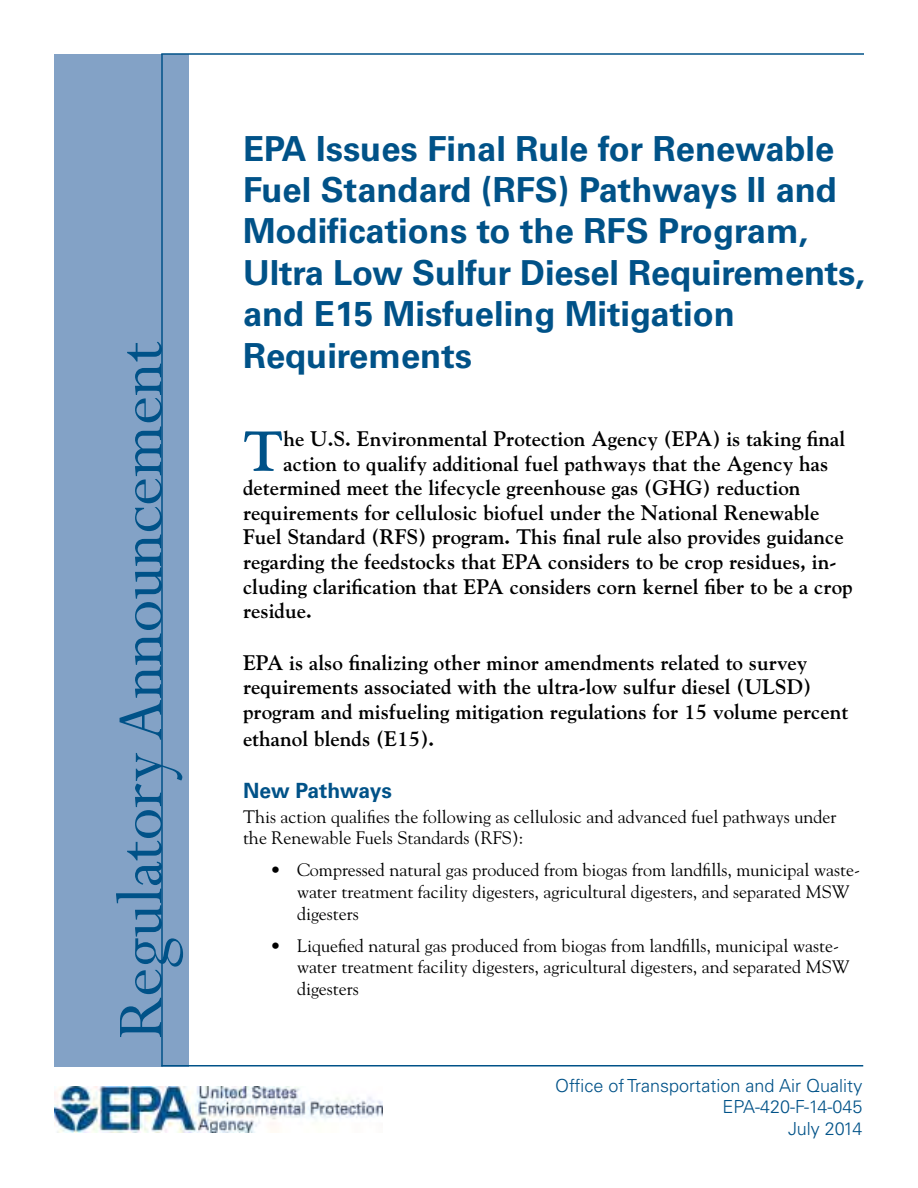
<style>
.page{position:relative;width:918px;height:1188px;background:#fff}
.page>*{position:absolute;margin:0;border:0;box-sizing:border-box;transform-origin:0 0}
.t1{font:72px "Perpetua";color:#005288}
.t2{font:700 55.95px "Goudy Std";color:#005288}
.t3{font:700 34.5px/41.4px "Univers LT Std";color:#005288}
.t4{font:700 21px/24.6px "Goudy Std";color:#000}
.t5{font:700 21px "Univers LT Std";color:#005288}
.t6{font:18px/21.6px "Goudy Std";color:#000}
.t7{font:300 18px/21.6px "Univers LT Std";color:#005288;text-align:right}
</style>
<div class="page">
<div style="left:54px;top:54px;width:134px;height:1012px;background:#83a2c6"></div>
<hr style="left:161px;top:54px;width:2px;height:1012px;background:#005288">
<hr style="left:161px;top:1065px;width:702px;height:1px;background:#005288">
<hr style="left:161px;top:53px;width:703px;height:2px;background:#005288">
<img style="left:54px;top:1087px;width:328px;height:45px">
<p class="t1" style="left:95px;top:1040px;width:699px;rotate:-90deg">Regulatory Announcement</p>
<h1 class="t3" style="left:243px;top:128px;width:623px">EPA Issues Final Rule for Renewable<br>Fuel Standard (RFS) Pathways II and<br>Modifications to the RFS Program,<br>Ultra Low Sulfur Diesel Requirements, and E15 Misfueling Mitigation<br>Requirements</h1>
<p class="t2" style="left:243px;top:418px;width:42px">T</p>
<p class="t4" style="left:283px;top:427px;width:564px">he U.S. Environmental Protection Agency (EPA) is taking final</p>
<p class="t4" style="left:283px;top:451px;width:546px">action to qualify additional fuel pathways that the Agency has</p>
<p class="t4" style="left:243px;top:476px;width:559px">determined meet the lifecycle greenhouse gas (GHG) reduction</p>
<p class="t4" style="left:243px;top:500px;width:578px">requirements for cellulosic biofuel under the National Renewable</p>
<p class="t4" style="left:243px;top:525px;width:602px">Fuel Standard (RFS) program. This final rule also provides guidance</p>
<p class="t4" style="left:243px;top:549px;width:595px">regarding the feedstocks that EPA considers to be crop residues, in-</p>
<p class="t4" style="left:243px;top:574px;width:611px">cluding clarification that EPA considers corn kernel fiber to be a crop</p>
<p class="t4" style="left:243px;top:599px;width:70px">residue.</p>
<p class="t4" style="left:243px;top:650px;width:607px">EPA is also finalizing other minor amendments related to survey requirements associated with the ultra-low sulfur diesel (ULSD) program and misfueling mitigation regulations for 15 volume percent</p>
<p class="t4" style="left:243px;top:726px;width:193px">ethanol blends (E15).</p>
<h3 class="t5" style="left:243px;top:778px;width:150px">New Pathways</h3>
<p class="t6" style="left:243px;top:805px;width:595px">This action qualifies the following as cellulosic and advanced fuel pathways under the Renewable Fuels Standards (RFS):</p>
<p class="t6" style="left:297px;top:859px;width:565px;text-indent:-27px">• Compressed natural gas produced from biogas from landfills, municipal waste&shy;water treatment facility digesters, agricultural digesters, and separated MSW digesters</p>
<p class="t6" style="left:297px;top:934px;width:554px;text-indent:-27px">• Liquefied natural gas produced from biogas from landfills, municipal waste&shy;water treatment facility digesters, agricultural digesters, and separated MSW digesters</p>
<p class="t7" style="left:555px;top:1074px;width:309px">Office of Transportation and Air Quality<br>EPA-420-F-14-045<br>July 2014</p>
</div>
